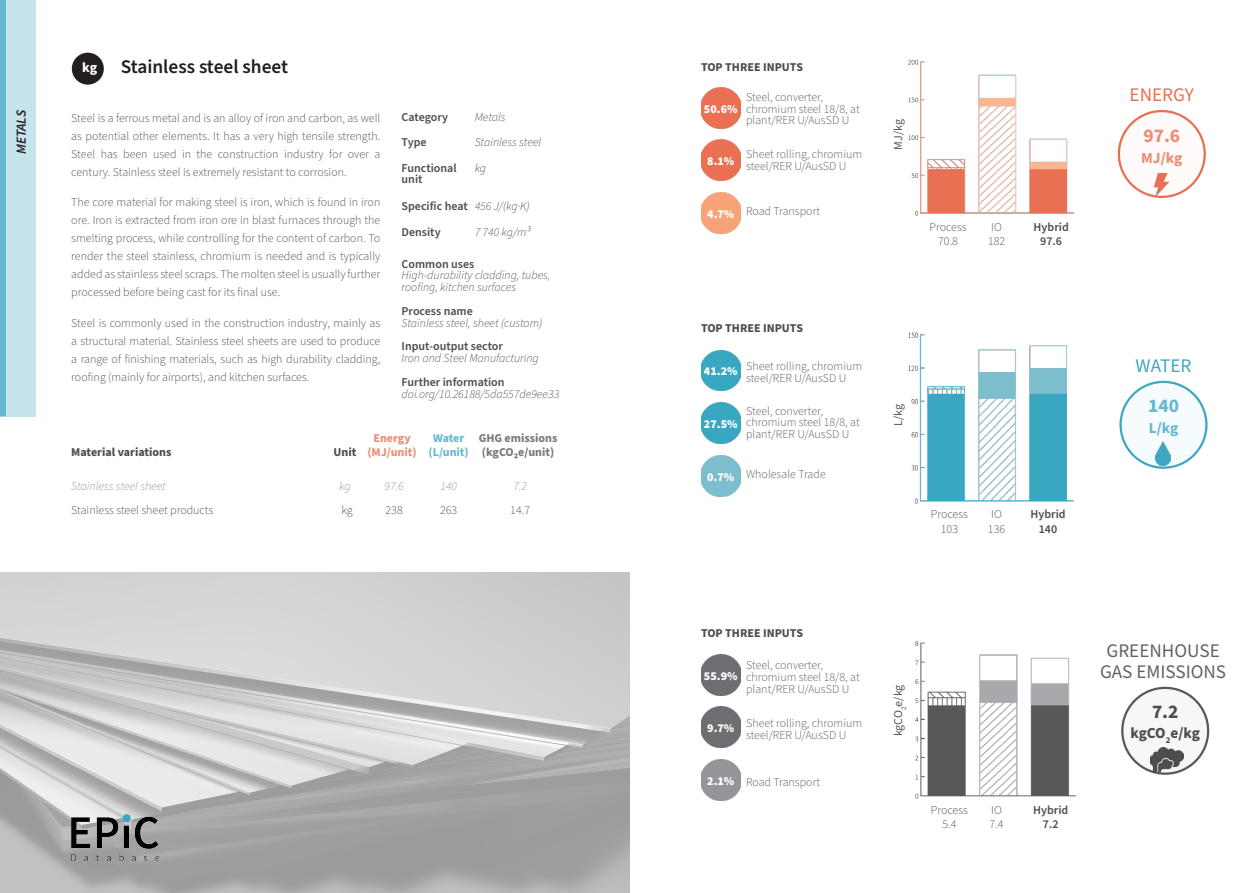
<style>
.page{position:relative;width:1259px;height:893px;background:#fff}
.page>*{position:absolute;margin:0;border:0;box-sizing:border-box;transform-origin:0 0}
.Mat-H1{font:600 19.35px "Source Sans Pro";color:#231f20}
.t1{font:700 19.35px "Source Sans Pro";color:#ec8d75}
.Mat-Coefficient_vals{font:700 19.35px "Source Sans Pro";color:#4f4c4d}
.t2{font:700 19.35px "Source Sans Pro";color:#65b9ce}
.Mat-H3{font:19.2px/20.5px "Source Sans Pro";color:#656263;text-align:center}
.Mat-H3-2{font:19.2px "Source Sans Pro";color:#e77052}
.Mat-H3-3{font:19.2px "Source Sans Pro";color:#3fa7c2}
.t3{font:700 15.3px "Source Sans Pro";letter-spacing:-.01em;color:#4f4c4d}
.t4{font:700 15.3px "Source Sans Pro";color:#ec8d75}
.t5{font:700 15.3px "Source Sans Pro";color:#65b9ce}
.Mat-H2{font:700 13.95px "Source Sans Pro";color:#fff}
.t6{font:italic 600 13.8px "Source Sans Pro";color:#231f20}
.Paragraph_Style_4{font:300 12px/18px "Source Sans Pro";color:#4f4c4d;text-align:justify}
.Mat-Bullets{font:300 12px/11.9px "Source Sans Pro";color:#57585a}
.Mat-Small_text{font:italic 300 12px/11.9px "Source Sans Pro";color:#4f4c4d}
.Mat-Paragraph{font:300 12px/14.2px "Source Sans Pro";color:#4f4c4d;text-align:center}
.Mat-Small_text-2{font:600 12px/11.9px "Source Sans Pro";color:#4f4c4d}
.Mat-H4{font:700 12px "Source Sans Pro";color:#4f4c4d}
.Mat-Coefficient_vals-2{font:900 12px "Source Sans Pro";color:#fff}
.Mat-Paragraph-2{font:italic 300 12px "Source Sans Pro";color:#918f90}
.Mat-Paragraph-3{font:600 12px/14.2px "Source Sans Pro";color:#4f4c4d;text-align:center}
.Mat-Paragraph-4{font:700 12px/14.2px "Source Sans Pro";color:#7b7979}
.Mat-Paragraph-5{font:700 12px "Source Sans Pro";color:#4f4c4d}
.Mat-graph_text{font:12px "Source Sans Pro";letter-spacing:-.01em;color:#57585a}
.Mat-Paragraph-6{font:700 12px/14.2px "Source Sans Pro";color:#ec8d75;text-align:center}
.Mat-Paragraph-7{font:700 12px/14.2px "Source Sans Pro";color:#65b9ce;text-align:center}
.s1{font-weight:600;font-style:normal}
</style>
<div class="page">
<div style="left:72px;top:53px;width:32px;height:32px;background:#231f20;border-radius:50%"></div>
<img style="left:0;top:573px;width:629px;height:320px">
<img style="left:71px;top:813px;width:87px;height:49px">
<div style="left:1119px;top:111px;width:85px;height:86px;background:#fefbfa;border-radius:50%"></div>
<div style="left:1117px;top:110px;width:88px;height:88px;border:2px solid #e77052;border-radius:50%"></div>
<img style="left:1155px;top:173px;width:13px;height:23px">
<div style="left:1122px;top:688px;width:86px;height:86px;background:#f7f7f8;border-radius:50%"></div>
<div style="left:1121px;top:687px;width:88px;height:88px;border:2px solid #57585a;border-radius:50%"></div>
<img style="left:1150px;top:748px;width:33px;height:23px">
<div style="left:1120px;top:382px;width:86px;height:86px;background:#f6fbfe;border-radius:50%"></div>
<div style="left:1119px;top:381px;width:88px;height:88px;border:2px solid #3fa7c2;border-radius:50%"></div>
<img style="left:1155px;top:442px;width:15px;height:23px">
<img style="left:701px;top:402px;width:39px;height:41px">
<img style="left:701px;top:455px;width:39px;height:41px">
<img style="left:701px;top:350px;width:39px;height:41px">
<img style="left:701px;top:707px;width:39px;height:41px">
<img style="left:701px;top:760px;width:39px;height:41px">
<img style="left:701px;top:654px;width:39px;height:41px">
<img style="left:701px;top:140px;width:39px;height:40px">
<img style="left:701px;top:193px;width:39px;height:40px">
<img style="left:701px;top:87px;width:39px;height:41px">
<img style="left:908px;top:59px;width:166px;height:157px">
<div style="left:923px;top:215px;width:164px;height:13px;background:#fff"></div>
<img style="left:915px;top:641px;width:161px;height:158px">
<div style="left:925px;top:798px;width:162px;height:12px;background:#fff"></div>
<img style="left:908px;top:332px;width:166px;height:172px">
<div style="left:921px;top:502px;width:166px;height:13px;background:#fff"></div>
<div style="left:0;top:0;width:36px;height:416px;background:#c5e4ed"></div>
<div style="left:0;top:0;width:6px;height:416px;background:#65b9ce"></div>
<p class="t6" style="left:12px;top:154px;width:46px;rotate:-90deg">METALS</p>
<p class="Mat-H1" style="left:121px;top:54px;width:169px">Stainless steel sheet</p>
<p class="Paragraph_Style_4" style="left:71px;top:109px;width:310px">Steel is a ferrous metal and is an alloy of iron and carbon, as well as potential other elements. It has a very high tensile strength.<br>Steel has been used in the construction industry for over a century. Stainless steel is extremely resistant to corrosion.</p>
<p class="Paragraph_Style_4" style="left:71px;top:194px;width:310px">The core material for making steel is iron, which is found in iron ore. Iron is extracted from iron ore in blast furnaces through the smelting process, while controlling for the content of carbon. To render the steel stainless, chromium is needed and is typically added as stainless steel scraps. The molten steel is usually further processed before being cast for its final use.</p>
<p class="Paragraph_Style_4" style="left:71px;top:314px;width:310px">Steel is commonly used in the construction industry, mainly as a structural material. Stainless steel sheets are used to produce a range of finishing materials, such as high durability cladding, roofing (mainly for airports), and kitchen surfaces.</p>
<p class="Mat-H2" style="left:82px;top:58px;width:17px">kg</p>
<p class="Mat-Small_text-2" style="left:401px;top:111px;width:48px">Category</p>
<p class="Mat-Small_text" style="left:475px;top:111px;width:32px">Metals</p>
<p class="Mat-Small_text-2" style="left:401px;top:137px;width:27px">Type</p>
<p class="Mat-Small_text" style="left:475px;top:137px;width:68px">Stainless steel</p>
<p class="Mat-Small_text-2" style="left:401px;top:162px;width:57px">Functional unit</p>
<p class="Mat-Small_text" style="left:475px;top:162px;width:13px">kg</p>
<p class="Mat-Small_text-2" style="left:401px;top:200px;width:68px">Specific heat</p>
<p class="Mat-Small_text" style="left:475px;top:200px;width:57px">456 J/(kg·K)</p>
<p class="Mat-Small_text-2" style="left:401px;top:226px;width:40px">Density</p>
<p class="Mat-Small_text" style="left:475px;top:226px;width:58px">7 740 kg/m³</p>
<p class="Mat-Small_text" style="left:401px;top:258px;width:150px"><span class="s1">Common uses<br></span>High-durability cladding, tubes, roofing, kitchen surfaces</p>
<p class="Mat-Small_text" style="left:401px;top:305px;width:142px"><span class="s1">Process name<br></span>Stainless steel, sheet (custom)</p>
<p class="Mat-Small_text" style="left:401px;top:341px;width:139px"><span class="s1">Input-output sector<br></span>Iron and Steel Manufacturing</p>
<p class="Mat-Small_text" style="left:401px;top:376px;width:159px"><span class="s1">Further information </span>doi.org/10.26188/5da557de9ee33</p>
<p class="Mat-Paragraph-5" style="left:71px;top:444px;width:102px">Material variations</p>
<p class="Mat-Paragraph-5" style="left:333px;top:444px;width:24px">Unit</p>
<p class="Mat-Paragraph-6" style="left:367px;top:431px;width:51px">Energy (MJ/unit)</p>
<p class="Mat-Paragraph-7" style="left:428px;top:431px;width:42px">Water (L/unit)</p>
<p class="Mat-Paragraph-4" style="left:479px;top:431px;width:80px">GHG emissions (kgCO₂e/unit)</p>
<p class="Mat-Paragraph-2" style="left:71px;top:478px;width:96px">Stainless steel sheet</p>
<p class="Mat-Paragraph-2" style="left:339px;top:478px;width:13px">kg</p>
<p class="Mat-Paragraph-2" style="left:385px;top:478px;width:21px">97.6</p>
<p class="Mat-Paragraph-2" style="left:440px;top:478px;width:18px">140</p>
<p class="Mat-Paragraph-2" style="left:513px;top:478px;width:15px">7.2</p>
<p class="Mat-Paragraph" style="left:71px;top:504px;width:143px">Stainless steel sheet products</p>
<p class="Mat-Paragraph" style="left:341px;top:504px;width:13px">kg</p>
<p class="Mat-Paragraph" style="left:385px;top:504px;width:19px">238</p>
<p class="Mat-Paragraph" style="left:440px;top:504px;width:19px">263</p>
<p class="Mat-Paragraph" style="left:510px;top:504px;width:21px">14.7</p>
<p class="Mat-H4" style="left:701px;top:59px;width:104px">TOP THREE INPUTS</p>
<p class="Mat-Coefficient_vals-2" style="left:704px;top:100px;width:35px">50.6%</p>
<p class="Mat-Coefficient_vals-2" style="left:707px;top:153px;width:29px">8.1%</p>
<p class="Mat-Bullets" style="left:746px;top:91px;width:115px">Steel, converter, chromium steel 18/8, at plant/RER U/AusSD U</p>
<p class="Mat-Bullets" style="left:746px;top:148px;width:118px">Sheet rolling, chromium steel/RER U/AusSD U</p>
<p class="Mat-Coefficient_vals-2" style="left:707px;top:206px;width:29px">4.7%</p>
<p class="Mat-Bullets" style="left:746px;top:205px;width:76px">Road Transport</p>
<p class="Mat-H4" style="left:701px;top:320px;width:104px">TOP THREE INPUTS</p>
<p class="Mat-Coefficient_vals-2" style="left:704px;top:363px;width:35px">41.2%</p>
<p class="Mat-Coefficient_vals-2" style="left:704px;top:415px;width:35px">27.5%</p>
<p class="Mat-Bullets" style="left:746px;top:360px;width:118px">Sheet rolling, chromium steel/RER U/AusSD U</p>
<p class="Mat-Bullets" style="left:746px;top:405px;width:115px">Steel, converter, chromium steel 18/8, at plant/RER U/AusSD U</p>
<p class="Mat-Coefficient_vals-2" style="left:707px;top:468px;width:29px">0.7%</p>
<p class="Mat-Bullets" style="left:746px;top:468px;width:81px">Wholesale Trade</p>
<p class="Mat-graph_text" style="left:890px;top:150px;width:32px;rotate:-90deg">MJ/kg</p>
<p class="Mat-Paragraph" style="left:929px;top:220px;width:39px">Process<br>70.8</p>
<p class="Mat-Paragraph" style="left:988px;top:220px;width:19px;text-align:left">IO<br>182</p>
<p class="Mat-Paragraph-3" style="left:1033px;top:220px;width:37px">Hybrid<br>97.6</p>
<p class="Mat-graph_text" style="left:890px;top:426px;width:23px;rotate:-90deg">L/kg</p>
<p class="Mat-Paragraph" style="left:931px;top:508px;width:39px">Process<br>103</p>
<p class="Mat-Paragraph" style="left:988px;top:508px;width:19px;text-align:left">IO<br>136</p>
<p class="Mat-Paragraph-3" style="left:1030px;top:508px;width:37px">Hybrid<br>140</p>
<p class="Mat-H3-2" style="left:1129px;top:82px;width:66px">ENERGY</p>
<p class="t1" style="left:1143px;top:122px;width:38px">97.6</p>
<p class="t4" style="left:1141px;top:147px;width:43px">MJ/kg</p>
<p class="Mat-H3-3" style="left:1135px;top:353px;width:57px">WATER</p>
<p class="t2" style="left:1148px;top:393px;width:32px">140</p>
<p class="t5" style="left:1148px;top:418px;width:31px">L/kg</p>
<p class="Mat-H4" style="left:701px;top:624px;width:104px">TOP THREE INPUTS</p>
<p class="Mat-Coefficient_vals-2" style="left:704px;top:667px;width:35px">55.9%</p>
<p class="Mat-Bullets" style="left:746px;top:660px;width:115px">Steel, converter, chromium steel 18/8, at plant/RER U/AusSD U</p>
<p class="Mat-Coefficient_vals-2" style="left:707px;top:720px;width:29px">9.7%</p>
<p class="Mat-Bullets" style="left:746px;top:718px;width:118px">Sheet rolling, chromium steel/RER U/AusSD U</p>
<p class="Mat-Coefficient_vals-2" style="left:707px;top:773px;width:29px">2.1%</p>
<p class="Mat-Bullets" style="left:746px;top:777px;width:76px">Road Transport</p>
<p class="Mat-graph_text" style="left:890px;top:736px;width:53px;rotate:-90deg">kgCO<sub>2</sub>e/kg</p>
<p class="Mat-Paragraph" style="left:931px;top:803px;width:39px">Process<br>5.4</p>
<p class="Mat-Paragraph" style="left:989px;top:803px;width:16px;text-align:left">IO<br>7.4</p>
<p class="Mat-Paragraph-3" style="left:1033px;top:803px;width:37px">Hybrid<br>7.2</p>
<p class="Mat-H3" style="left:1100px;top:641px;width:128px">GREENHOUSE<br>GAS EMISSIONS</p>
<p class="Mat-Coefficient_vals" style="left:1152px;top:699px;width:28px">7.2</p>
<p class="t3" style="left:1130px;top:723px;width:71px">kgCO<sub>2</sub>e/kg</p>
</div>
